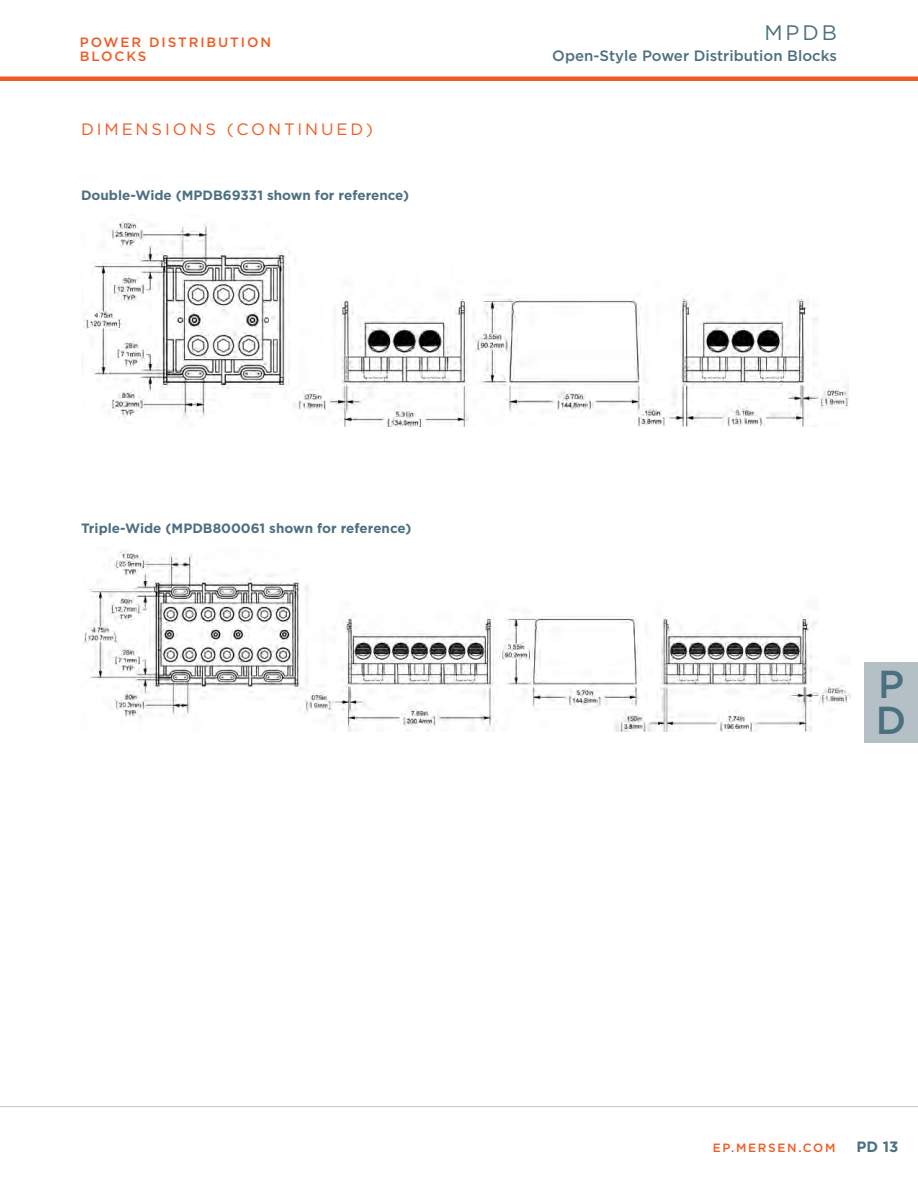
<style>
.page{position:relative;width:918px;height:1188px;background:#fff}
.page>*{position:absolute;margin:0;border:0;box-sizing:border-box;transform-origin:0 0}
.t1{font:500 39px/36px "Gotham";color:#4c7080}
.t2{font:21px "Gotham";color:#4c7080}
.t3{font:16.5px "Gotham";letter-spacing:.175em;color:#f15a22}
.t4{font:500 15px "Gotham";color:#4c7080}
.t5{font:700 15px "Gotham";color:#4c7080}
.t6{font:700 13.5px "Gotham";color:#4c7080}
.t7{font:500 13.5px/13.5px "Gotham";letter-spacing:.14em;color:#f15a22}
.t8{font:500 12px "Gotham";letter-spacing:.14em;color:#f15a22}
</style>
<div class="page">
<div style="left:0;top:76px;width:918px;height:5px;background:#f15a22"></div>
<hr style="left:0;top:1106px;width:918px;height:1px;background:#bec8cd">
<div style="left:864px;top:662px;width:54px;height:81px;background:#b4c0c5"></div>
<img style="left:83px;top:214px;width:766px;height:213px">
<img style="left:83px;top:550px;width:767px;height:182px">
<p class="t7" style="left:80px;top:35px;width:193px">POWER DISTRIBUTION<br>BLOCKS</p>
<p class="t3" style="left:81px;top:118px;width:293px">DIMENSIONS (CONTINUED)</p>
<p class="t6" style="left:81px;top:186px;width:330px">Double-Wide (MPDB69331 shown for reference)</p>
<p class="t6" style="left:81px;top:519px;width:332px">Triple-Wide (MPDB800061 shown for reference)</p>
<h2 class="t2" style="left:764px;top:19px;width:74px">MPDB</h2>
<p class="t4" style="left:552px;top:45px;width:286px">Open-Style Power Distribution Blocks</p>
<h1 class="t1" style="left:876px;top:666px;width:32px">P<br>D</h1>
<p class="t8" style="left:713px;top:1140px;width:124px">EP.MERSEN.COM</p>
<p class="t5" style="left:857px;top:1137px;width:43px">PD 13</p>
</div>
